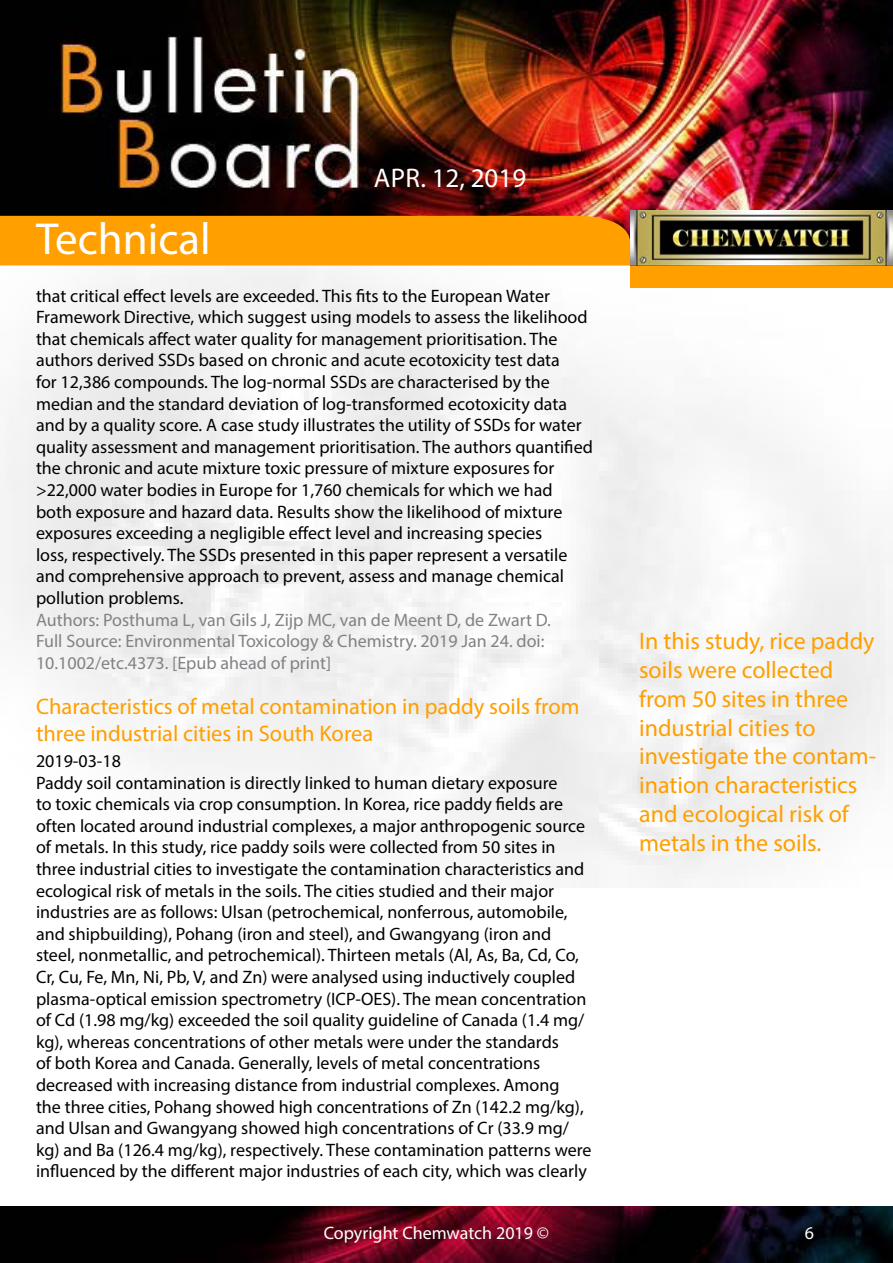
<style>
.page{position:relative;width:893px;height:1263px;background:#fff}
.page>*{position:absolute;margin:0;border:0;box-sizing:border-box;transform-origin:0 0}
.t1{font:45px "Myriad Pro";color:#fff}
.t2{font:27px "Myriad Pro";color:#fff}
.t3{font:24px/28.8px "Myriad Pro";color:#ff9f00}
.t4{font:22.5px/27px "Myriad Pro";color:#ff9f00}
.t5{font:18px/21.6px "Myriad Pro";color:#000}
.t6{font:18px/21.6px "Myriad Pro";color:#808285}
.t7{font:18px "Myriad Pro";color:#fff}
</style>
<div class="page">
<img style="left:0;top:0;width:893px;height:887px">
<img style="left:892px;top:288px;width:1px;height:599px">
<div style="left:630px;top:265px;width:263px;height:23px;background:#ff9f00"></div>
<img style="left:630px;top:210px;width:262px;height:56px">
<div style="left:0;top:216px;width:630px;height:50px;background:#ff9f00"></div>
<img style="left:0;top:1206px;width:893px;height:57px">
<h2 class="t2" style="left:374px;top:161px;width:154px">Apr. 12, 2019</h2>
<h1 class="t1" style="left:36px;top:211px;width:176px">Technical</h1>
<p class="t5" style="left:36px;top:284px;width:558px">that critical effect levels are exceeded. This fits to the European Water Framework Directive, which suggest using models to assess the likelihood that chemicals affect water quality for management prioritisation. The authors derived SSDs based on chronic and acute ecotoxicity test data<br>for 12,386 compounds. The log-normal SSDs are characterised by the median and the standard deviation of log-transformed ecotoxicity data and by a quality score. A case study illustrates the utility of SSDs for water quality assessment and management prioritisation. The authors quantified the chronic and acute mixture toxic pressure of mixture exposures for &gt;22,000 water bodies in Europe for 1,760 chemicals for which we had both exposure and hazard data. Results show the likelihood of mixture exposures exceeding a negligible effect level and increasing species<br>loss, respectively. The SSDs presented in this paper represent a versatile and comprehensive approach to prevent, assess and manage chemical pollution problems.</p>
<p class="t6" style="left:36px;top:608px;width:516px">Authors: Posthuma L, van Gils J, Zijp MC, van de Meent D, de Zwart D.<br>Full Source: Environmental Toxicology &amp; Chemistry. 2019 Jan 24. doi:<br>10.1002/etc.4373. [Epub ahead of print]</p>
<p class="t4" style="left:36px;top:692px;width:545px">Characteristics of metal contamination in paddy soils from three industrial cities in South Korea</p>
<p class="t5" style="left:36px;top:750px;width:557px">2019-03-18<br>Paddy soil contamination is directly linked to human dietary exposure<br>to toxic chemicals via crop consumption. In Korea, rice paddy fields are often located around industrial complexes, a major anthropogenic source of metals. In this study, rice paddy soils were collected from 50 sites in three industrial cities to investigate the contamination characteristics and ecological risk of metals in the soils. The cities studied and their major industries are as follows: Ulsan (petrochemical, nonferrous, automobile, and shipbuilding), Pohang (iron and steel), and Gwangyang (iron and steel, nonmetallic, and petrochemical). Thirteen metals (Al, As, Ba, Cd, Co, Cr, Cu, Fe, Mn, Ni, Pb, V, and Zn) were analysed using inductively coupled plasma-optical emission spectrometry (ICP-OES). The mean concentration of Cd (1.98 mg/kg) exceeded the soil quality guideline of Canada (1.4 mg/ kg), whereas concentrations of other metals were under the standards<br>of both Korea and Canada. Generally, levels of metal concentrations decreased with increasing distance from industrial complexes. Among<br>the three cities, Pohang showed high concentrations of Zn (142.2 mg/kg), and Ulsan and Gwangyang showed high concentrations of Cr (33.9 mg/ kg) and Ba (126.4 mg/kg), respectively. These contamination patterns were influenced by the different major industries of each city, which was clearly</p>
<h3 class="t3" style="left:639px;top:626px;width:239px">In this study, rice paddy soils were collected from 50 sites in three industrial cities to investigate the contam&shy;ination characteristics and ecological risk of metals in the soils.</h3>
<p class="t7" style="left:324px;top:1222px;width:227px">Copyright Chemwatch 2019 ©</p>
<p class="t7" style="left:805px;top:1222px;width:11px">6</p>
</div>
